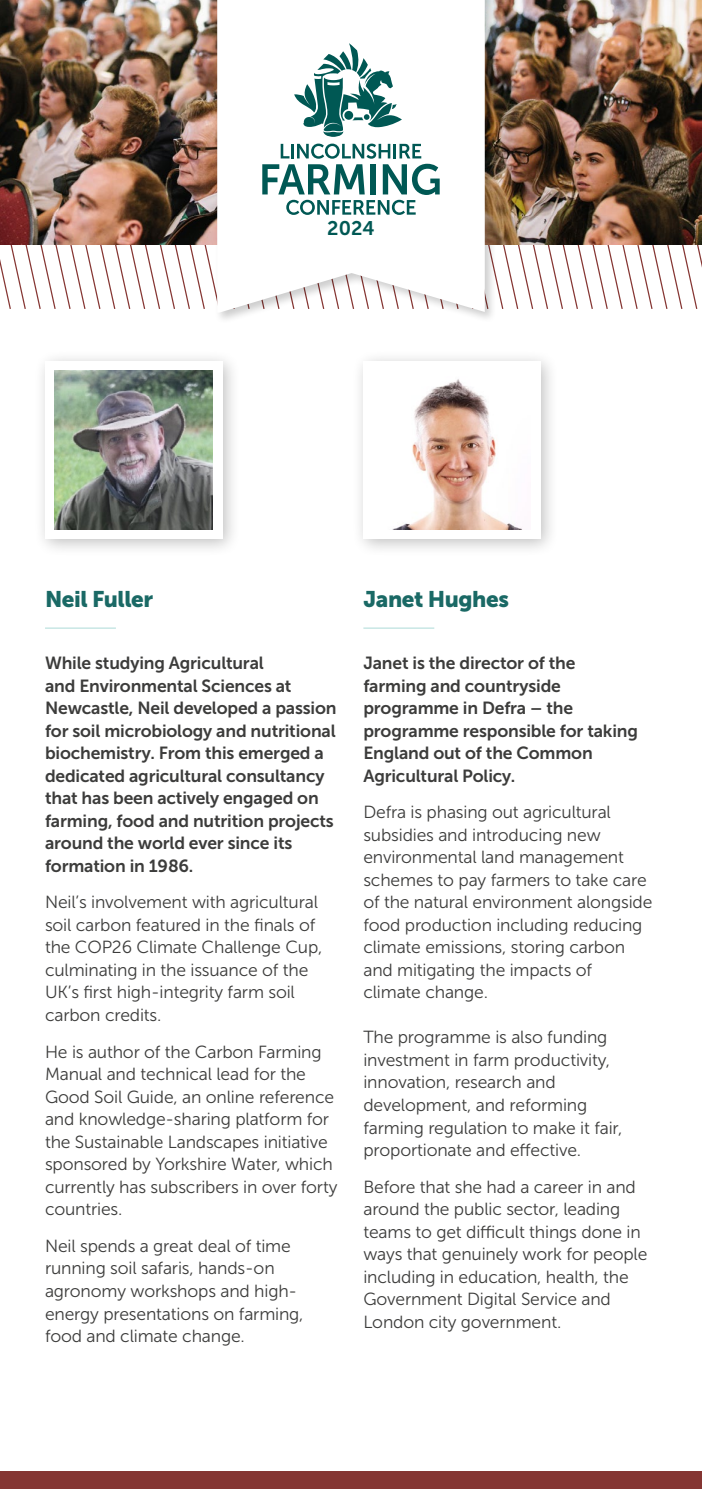
<style>
.page{position:relative;width:702px;height:1489px;background:#fff}
.page>*{position:absolute;margin:0;border:0;box-sizing:border-box;transform-origin:0 0}
.t1{font:22.5px "Museo Sans 900";letter-spacing:-.02em;color:#1a6965}
.t2{font:19.75px "Museo Sans 700";color:#005854}
.t3{font:17.5px/22.5px "Museo Sans 300";letter-spacing:-.01em;color:#3c3c3b}
.t4{font:17.5px/22.5px "Museo Sans 700";letter-spacing:-.01em;color:#3c3c3b}
</style>
<div class="page">
<div style="left:0;top:1470px;width:702px;height:18px;background:#853532"></div>
<img style="left:0;top:0;width:702px;height:144px">
<div style="left:214px;top:0;width:283px;height:324px;background:#000;opacity:.2"></div>
<svg style="left:217px;top:0;width:267px;height:312px"></svg>
<img style="left:0;top:144px;width:702px;height:166px">
<svg style="left:294px;top:43px;width:108px;height:94px"></svg>
<div style="left:33px;top:349px;width:208px;height:208px;background:#000;opacity:.25"></div>
<div style="left:45px;top:361px;width:177px;height:178px;background:#fff"></div>
<img style="left:55px;top:370px;width:157px;height:160px">
<hr style="left:45px;top:627px;width:71px;height:1px;background:#bde2df">
<div style="left:352px;top:349px;width:207px;height:208px;background:#000;opacity:.25"></div>
<div style="left:363px;top:361px;width:177px;height:178px;background:#fff"></div>
<img style="left:392px;top:379px;width:131px;height:151px">
<hr style="left:363px;top:627px;width:71px;height:1px;background:#bde2df">
<p class="t1" style="left:45px;top:586px;width:110px">Neil Fuller</p>
<p class="t2" style="left:327px;top:217px;width:49px">2024</p>
<p class="t1" style="left:363px;top:586px;width:147px">Janet Hughes</p>
<p class="t4" style="left:45px;top:651px;width:293px">While studying Agricultural<br>and Environmental Sciences at<br>Newcastle, Neil developed a passion for soil microbiology and nutritional biochemistry. From this emerged a dedicated agricultural consultancy that has been actively engaged on farming, food and nutrition projects around the world ever since its formation in 1986.</p>
<p class="t3" style="left:45px;top:891px;width:279px">Neil’s involvement with agricultural soil carbon featured in the finals of the COP26 Climate Challenge Cup, culminating in the issuance of the<br>UK’s first high-integrity farm soil carbon credits.</p>
<p class="t3" style="left:45px;top:1040px;width:294px">He is author of the Carbon Farming Manual and technical lead for the Good Soil Guide, an online reference and knowledge-sharing platform for the Sustainable Landscapes initiative sponsored by Yorkshire Water, which currently has subscribers in over forty countries.</p>
<p class="t3" style="left:45px;top:1234px;width:260px">Neil spends a great deal of time running soil safaris, hands-on agronomy workshops and high&shy;energy presentations on farming, food and climate change.</p>
<p class="t4" style="left:363px;top:651px;width:276px">Janet is the director of the farming and countryside programme in Defra – the programme responsible for taking<br>England out of the Common<br>Agricultural Policy.</p>
<p class="t3" style="left:363px;top:801px;width:290px">Defra is phasing out agricultural subsidies and introducing new environmental land management schemes to pay farmers to take care of the natural environment alongside food production including reducing climate emissions, storing carbon and mitigating the impacts of climate change.</p>
<p class="t3" style="left:363px;top:1026px;width:260px">The programme is also funding investment in farm productivity, innovation, research and development, and reforming farming regulation to make it fair, proportionate and effective.</p>
<p class="t3" style="left:363px;top:1175px;width:285px">Before that she had a career in and around the public sector, leading teams to get difficult things done in ways that genuinely work for people including in education, health, the Government Digital Service and London city government.</p>
</div>
